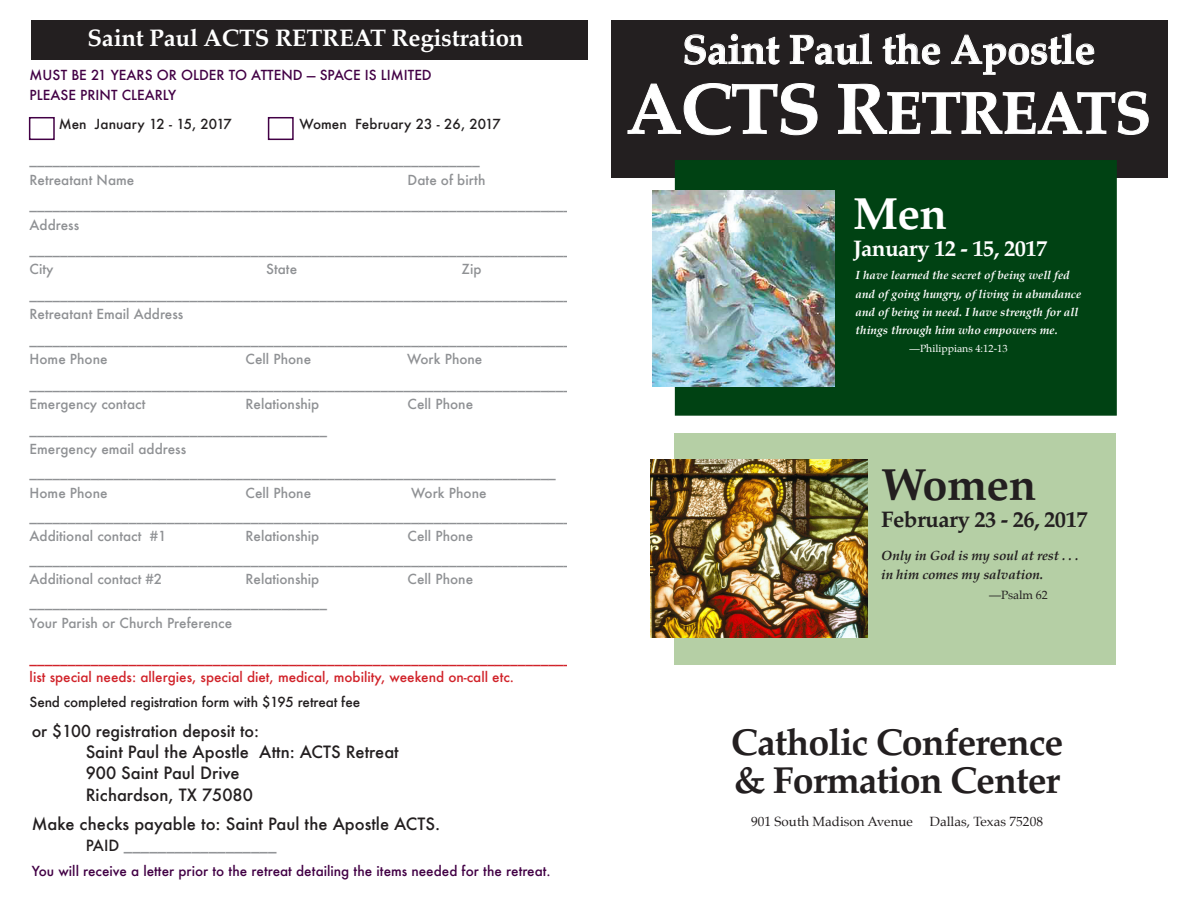
<style>
.page{position:relative;width:1188px;height:918px;background:#fff}
.page>*{position:absolute;margin:0;border:0;box-sizing:border-box;transform-origin:0 0}
.t1{font:700 60px "Palatino";letter-spacing:-.025em;color:#fff}
.t2{font:700 45px "Palatino";letter-spacing:-.01em;color:#231f20}
.t3{font:700 45px "Palatino";color:#fff}
.t4{font:700 41.4px "Palatino";letter-spacing:-.01em;color:#fff}
.t5{font:700 37.5px "Palatino";letter-spacing:-.025em;color:#231f20}
.t6{font:700 24px "Palatino";letter-spacing:-.01em;color:#fff}
.t7{font:700 22.5px "Palatino";letter-spacing:-.025em;color:#231f20}
.t8{font:700 22.5px "Palatino";letter-spacing:-.025em;color:#fff}
.t9{font:500 16.5px "Futura";color:#231f20}
.t10{font:500 16.05px "Futura";color:#231f20}
.t11{font:500 15px "Futura";color:#939598}
.t12{font:500 13.5px "Futura";color:#8f9194}
.t13{font:500 13.5px "Futura";color:#d1232a}
.t14{font:500 13.5px "Futura";color:#420045}
.t15{font:500 13.5px "Futura";letter-spacing:-.01em;color:#231f20}
.t16{font:italic 700 13.5px "Palatino";letter-spacing:-.01em;color:#231f20}
.t17{font:13.35px "Palatino";color:#231f20}
.t18{font:12px "Palatino";letter-spacing:-.01em;color:#231f20}
.t19{font:italic 700 11.7px/18.3px "Palatino";color:#fff}
.t20{font:10.5px "Palatino";color:#fff}
.s1{color:#231f20}
.s2{font-size:72px}
</style>
<div class="page">
<div style="left:611px;top:21px;width:557px;height:157px;background:#231f20"></div>
<div style="left:31px;top:21px;width:557px;height:39px;background:#231f20"></div>
<svg style="left:684px;top:34px;width:96px;height:31px"></svg>
<svg style="left:790px;top:33px;width:82px;height:32px"></svg>
<svg style="left:882px;top:33px;width:58px;height:32px"></svg>
<svg style="left:951px;top:33px;width:144px;height:42px"></svg>
<svg style="left:627px;top:83px;width:191px;height:52px"></svg>
<svg style="left:838px;top:84px;width:311px;height:51px"></svg>
<div style="left:29px;top:117px;width:26px;height:23px;background:#fff;border:2px solid #420045"></div>
<div style="left:268px;top:117px;width:26px;height:23px;background:#fff;border:2px solid #420045"></div>
<div style="left:675px;top:160px;width:442px;height:256px;background:#004213;border:1px solid #004213"></div>
<img style="left:653px;top:190px;width:181px;height:197px">
<div style="left:675px;top:433px;width:441px;height:231px;background:#b5cfa5"></div>
<img style="left:651px;top:459px;width:217px;height:179px">
<p class="t6" style="left:88px;top:18px;width:438px">Saint Paul ACTS RETREAT Registration</p>
<p class="t14" style="left:30px;top:65px;width:404px">MUST BE 21 YEARS OR OLDER TO ATTEND — SPACE IS LIMITED</p>
<p class="t14" style="left:30px;top:86px;width:148px">PLEASE PRINT CLEARLY</p>
<p class="t15" style="left:59px;top:115px;width:174px">Men January 12 - 15, 2017</p>
<p class="t15" style="left:300px;top:115px;width:203px">Women February 23 - 26, 2017</p>
<p class="t12" style="left:30px;top:151px;width:452px">___________________________________________________________</p>
<p class="t12" style="left:30px;top:170px;width:106px">Retreatant Name</p>
<p class="t12" style="left:408px;top:170px;width:79px">Date of birth</p>
<p class="t12" style="left:30px;top:196px;width:543px">_______________________________________________________________________</p>
<p class="t12" style="left:30px;top:215px;width:51px">Address</p>
<p class="t12" style="left:30px;top:241px;width:543px">_______________________________________________________________________</p>
<p class="t12" style="left:30px;top:260px;width:25px">City</p>
<p class="t12" style="left:266px;top:260px;width:33px">State</p>
<p class="t12" style="left:462px;top:260px;width:21px">Zip</p>
<p class="t12" style="left:30px;top:286px;width:543px">_______________________________________________________________________</p>
<p class="t12" style="left:30px;top:305px;width:155px">Retreatant Email Address</p>
<p class="t12" style="left:30px;top:331px;width:543px">_______________________________________________________________________</p>
<p class="t12" style="left:30px;top:350px;width:79px">Home Phone</p>
<p class="t12" style="left:246px;top:350px;width:67px">Cell Phone</p>
<p class="t12" style="left:407px;top:350px;width:77px">Work Phone</p>
<p class="t12" style="left:30px;top:376px;width:543px">_______________________________________________________________________</p>
<p class="t12" style="left:30px;top:395px;width:117px">Emergency contact</p>
<p class="t12" style="left:246px;top:395px;width:75px">Relationship</p>
<p class="t12" style="left:408px;top:395px;width:67px">Cell Phone</p>
<p class="t12" style="left:30px;top:421px;width:299px">_______________________________________</p>
<p class="t12" style="left:30px;top:440px;width:158px">Emergency email address</p>
<p class="t12" style="left:30px;top:464px;width:528px">_____________________________________________________________________</p>
<p class="t12" style="left:30px;top:483px;width:79px">Home Phone</p>
<p class="t12" style="left:246px;top:483px;width:67px">Cell Phone</p>
<p class="t12" style="left:411px;top:483px;width:77px">Work Phone</p>
<p class="t12" style="left:30px;top:507px;width:543px">_______________________________________________________________________</p>
<p class="t12" style="left:30px;top:527px;width:138px">Additional contact #1</p>
<p class="t12" style="left:246px;top:527px;width:75px">Relationship</p>
<p class="t12" style="left:408px;top:527px;width:67px">Cell Phone</p>
<p class="t12" style="left:30px;top:551px;width:543px">_______________________________________________________________________</p>
<p class="t12" style="left:30px;top:570px;width:134px">Additional contact #2</p>
<p class="t12" style="left:246px;top:570px;width:75px">Relationship</p>
<p class="t12" style="left:408px;top:570px;width:67px">Cell Phone</p>
<p class="t12" style="left:30px;top:594px;width:299px">_______________________________________</p>
<p class="t12" style="left:30px;top:613px;width:204px">Your Parish or Church Preference</p>
<p class="t13" style="left:30px;top:649px;width:543px">_______________________________________________________________________</p>
<p class="t13" style="left:30px;top:667px;width:486px">list special needs: allergies, special diet, medical, mobility, weekend on-call etc.</p>
<p class="t15" style="left:30px;top:693px;width:332px">Send completed registration form with $195 retreat fee</p>
<p class="t10" style="left:32px;top:720px;width:229px">or $100 registration deposit to:</p>
<p class="t9" style="left:86px;top:741px;width:315px">Saint Paul the Apostle Attn: ACTS Retreat</p>
<p class="t9" style="left:86px;top:762px;width:156px">900 Saint Paul Drive</p>
<p class="t9" style="left:86px;top:783px;width:169px">Richardson, TX 75080</p>
<p class="t9" style="left:32px;top:812px;width:410px">Make checks payable to: Saint Paul the Apostle ACTS.</p>
<p class="t11" style="left:86px;top:835px;width:192px"><span class="s1">PAID</span> __________________</p>
<p class="t14" style="left:32px;top:862px;width:521px">You will receive a letter prior to the retreat detailing the items needed for the retreat.</p>
<p class="t4" style="left:682px;top:14px;width:414px">Saint Paul the Apostle</p>
<p class="t1" style="left:626px;top:62px;width:527px"><span class="s2">ACTS R</span>ETREATS</p>
<p class="t3" style="left:853px;top:176px;width:96px">Men</p>
<p class="t8" style="left:853px;top:230px;width:196px">January 12 - 15, 2017</p>
<p class="t19" style="left:856px;top:266px;width:227px">I have learned the secret of being well fed and of going hungry, of living in abundance and of being in need. I have strength for all things through him who empowers me.</p>
<p class="t20" style="left:910px;top:340px;width:100px">—Philippians 4:12-13</p>
<p class="t2" style="left:881px;top:447px;width:156px">Women</p>
<p class="t7" style="left:881px;top:500px;width:208px">February 23 - 26, 2017</p>
<p class="t16" style="left:881px;top:544px;width:199px">Only in God is my soul at rest . . .</p>
<p class="t16" style="left:881px;top:563px;width:163px">in him comes my salvation.</p>
<p class="t18" style="left:989px;top:585px;width:60px">—Psalm 62</p>
<p class="t5" style="left:731px;top:711px;width:334px">Catholic Conference</p>
<p class="t5" style="left:734px;top:748px;width:327px">&amp; Formation Center</p>
<p class="t17" style="left:751px;top:810px;width:293px">901 South Madison Avenue Dallas, Texas 75208</p>
</div>
